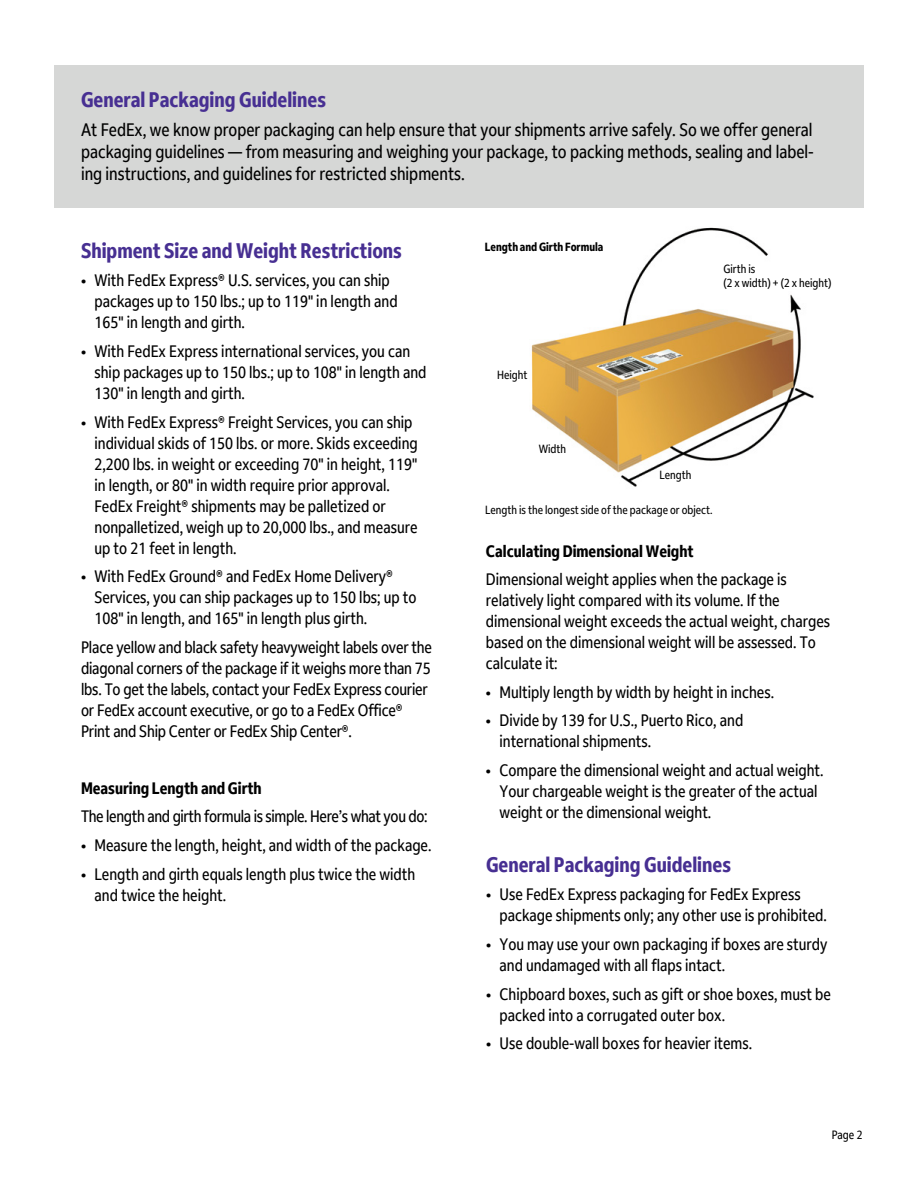
<style>
.page{position:relative;width:918px;height:1188px;background:#fff}
.page>*{position:absolute;margin:0;border:0;box-sizing:border-box;transform-origin:0 0}
.t1{font:700 condensed 21px "Fed Ex Sans";color:#472f92}
.t2{font:condensed 18px/22px "Fed Ex Sans";color:#000;text-align:justify}
.t3{font:condensed 16.5px/21px "Fed Ex Sans";color:#000}
.t4{font:700 condensed 16.5px "Fed Ex Sans";color:#000}
.t5{font:condensed 16.5px "Fed Ex Sans";letter-spacing:-.02em;color:#000}
.t6{font:condensed 12px "Fed Ex Sans";color:#000}
.t7{font:condensed 11.85px/13.8px "Fed Ex Sans";color:#000}
.t8{font:700 condensed 11.85px "Fed Ex Sans";color:#000}
</style>
<div class="page">
<img style="left:531px;top:227px;width:283px;height:260px">
<div style="left:54px;top:65px;width:810px;height:142px;background:#d6d7d6"></div>
<p class="t1" style="left:81px;top:88px;width:247px">General Packaging Guidelines</p>
<p class="t2" style="left:81px;top:119px;width:734px">At FedEx, we know proper packaging can help ensure that your shipments arrive safely. So we offer general packaging guidelines — from measuring and weighing your package, to packing methods, sealing and label&shy;ing instructions, and guidelines for restricted shipments.</p>
<p class="t1" style="left:81px;top:238px;width:322px">Shipment Size and Weight Restrictions</p>
<p class="t3" style="left:94px;top:270px;width:305px;text-indent:-13px">• With FedEx Express® U.S. services, you can ship packages up to 150 lbs.; up to 119" in length and<br>165" in length and girth.</p>
<p class="t3" style="left:94px;top:341px;width:334px;text-indent:-13px">• With FedEx Express international services, you can ship packages up to 150 lbs.; up to 108" in length and<br>130" in length and girth.</p>
<p class="t3" style="left:94px;top:411px;width:325px;text-indent:-13px">• With FedEx Express® Freight Services, you can ship individual skids of 150 lbs. or more. Skids exceeding 2,200 lbs. in weight or exceeding 70" in height, 119" in length, or 80" in width require prior approval.<br>FedEx Freight® shipments may be palletized or nonpalletized, weigh up to 20,000 lbs., and measure up to 21 feet in length.</p>
<p class="t3" style="left:94px;top:566px;width:324px;text-indent:-13px">• With FedEx Ground® and FedEx Home Delivery®<br>Services, you can ship packages up to 150 lbs; up to<br>108" in length, and 165" in length plus girth.</p>
<p class="t3" style="left:81px;top:637px;width:353px">Place yellow and black safety heavyweight labels over the diagonal corners of the package if it weighs more than 75 lbs. To get the labels, contact your FedEx Express courier or FedEx account executive, or go to a FedEx Office® Print and Ship Center or FedEx Ship Center®.</p>
<p class="t4" style="left:81px;top:778px;width:182px">Measuring Length and Girth</p>
<p class="t5" style="left:81px;top:807px;width:348px">The length and girth formula is simple. Here’s what you do:</p>
<p class="t3" style="left:81px;top:835px;width:352px">• Measure the length, height, and width of the package.</p>
<p class="t3" style="left:94px;top:863px;width:322px;text-indent:-13px">• Length and girth equals length plus twice the width and twice the height.</p>
<p class="t8" style="left:485px;top:240px;width:120px">Length and Girth Formula</p>
<p class="t7" style="left:723px;top:262px;width:110px">Girth is<br>(2 x width) + (2 x height)</p>
<p class="t7" style="left:497px;top:368px;width:32px">Height</p>
<p class="t7" style="left:539px;top:442px;width:29px">Width</p>
<p class="t7" style="left:660px;top:468px;width:33px">Length</p>
<p class="t7" style="left:485px;top:503px;width:229px">Length is the longest side of the package or object.</p>
<p class="t4" style="left:486px;top:541px;width:209px">Calculating Dimensional Weight</p>
<p class="t3" style="left:486px;top:569px;width:346px">Dimensional weight applies when the package is relatively light compared with its volume. If the dimensional weight exceeds the actual weight, charges based on the dimensional weight will be assessed. To calculate it:</p>
<p class="t3" style="left:486px;top:682px;width:290px">• Multiply length by width by height in inches.</p>
<p class="t3" style="left:499px;top:710px;width:245px;text-indent:-13px">• Divide by 139 for U.S., Puerto Rico, and international shipments.</p>
<p class="t3" style="left:499px;top:760px;width:326px;text-indent:-13px">• Compare the dimensional weight and actual weight.<br>Your chargeable weight is the greater of the actual weight or the dimensional weight.</p>
<p class="t1" style="left:486px;top:852px;width:247px">General Packaging Guidelines</p>
<p class="t3" style="left:499px;top:884px;width:329px;text-indent:-13px">• Use FedEx Express packaging for FedEx Express package shipments only; any other use is prohibited.</p>
<p class="t3" style="left:499px;top:934px;width:330px;text-indent:-13px">• You may use your own packaging if boxes are sturdy and undamaged with all flaps intact.</p>
<p class="t3" style="left:499px;top:983px;width:333px;text-indent:-13px">• Chipboard boxes, such as gift or shoe boxes, must be packed into a corrugated outer box.</p>
<p class="t3" style="left:486px;top:1033px;width:268px">• Use double-wall boxes for heavier items.</p>
<p class="t6" style="left:832px;top:1128px;width:32px">Page 2</p>
</div>
